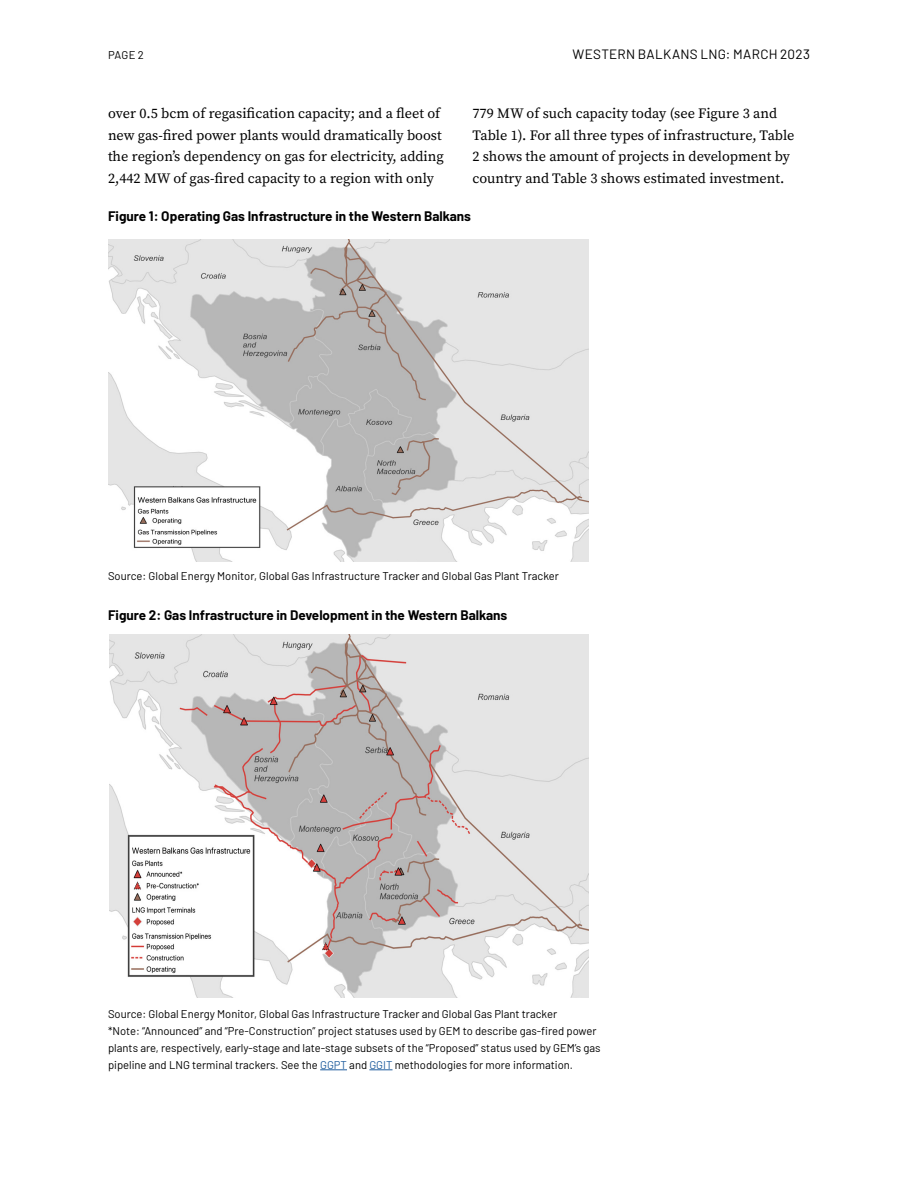
<style>
.page{position:relative;width:918px;height:1188px;background:#fff}
.page>*{position:absolute;margin:0;border:0;box-sizing:border-box;transform-origin:0 0}
.t1{font:14.25px/21.3px "Source Serif Pro";color:#000}
.t2{font:700 13.5px "Barlow";color:#000}
.t3{font:13.5px "Barlow";letter-spacing:.02em;color:#000}
.t4{font:11.25px/16.8px "Barlow";color:#000}
.s1{color:#215e9e}
</style>
<div class="page">
<img style="left:108px;top:239px;width:481px;height:323px">
<svg style="left:320px;top:1070px;width:27px;height:1px"></svg>
<svg style="left:369px;top:1070px;width:24px;height:1px"></svg>
<img style="left:109px;top:634px;width:480px;height:363px">
<p class="t4" style="left:108px;top:45px;width:37px">PAGE 2</p>
<p class="t3" style="left:573px;top:44px;width:239px">WESTERN BALKANS LNG: MARCH 2023</p>
<p class="t1" style="left:108px;top:104px;width:337px">over 0.5 bcm of regasification capacity; and a fleet of new gas-fired power plants would dramatically boost the region’s dependency on gas for electricity, adding 2,442 MW of gas-fired capacity to a region with only</p>
<p class="t1" style="left:473px;top:104px;width:324px">779 MW of such capacity today (see Figure 3 and Table 1). For all three types of infrastructure, Table 2 shows the amount of projects in development by country and Table 3 shows estimated investment.</p>
<p class="t2" style="left:108px;top:207px;width:365px">Figure 1: Operating Gas Infrastructure in the Western Balkans</p>
<p class="t4" style="left:108px;top:567px;width:452px">Source: Global Energy Monitor, Global Gas Infrastructure Tracker and Global Gas Plant Tracker</p>
<p class="t2" style="left:108px;top:605px;width:401px">Figure 2: Gas Infrastructure in Development in the Western Balkans</p>
<p class="t4" style="left:108px;top:1005px;width:494px">Source: Global Energy Monitor, Global Gas Infrastructure Tracker and Global Gas Plant tracker<br>*Note: “Announced” and “Pre-Construction” project statuses used by GEM to describe gas-fired power plants are, respectively, early-stage and late-stage subsets of the “Proposed” status used by GEM’s gas pipeline and LNG terminal trackers. See the <span class="s1">GGPT</span> and <span class="s1">GGIT</span> methodologies for more information.</p>
</div>
